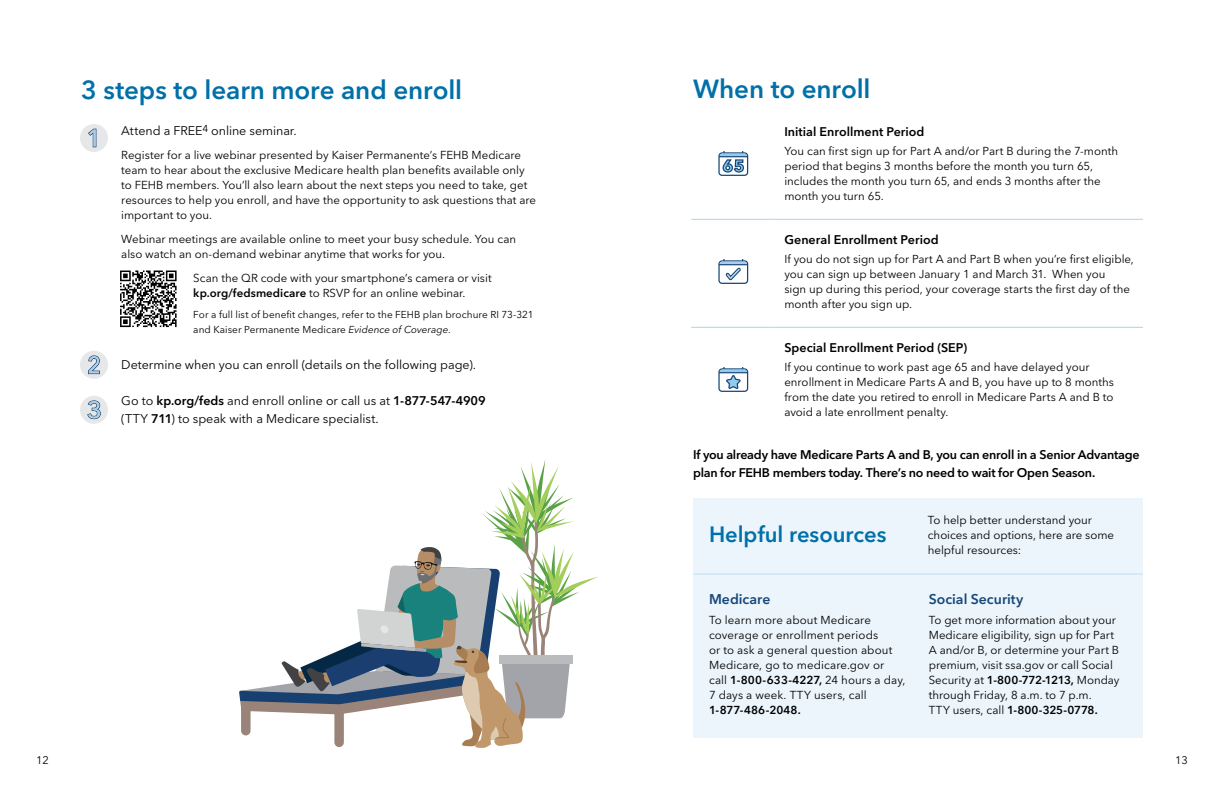
<style>
.page{position:relative;width:1224px;height:792px;background:#fff}
.page>*{position:absolute;margin:0;border:0;box-sizing:border-box;transform-origin:0 0}
.HEADLINE_-_INTERIOR_26_30{font:600 26px "Avenir Next LT Pro";letter-spacing:-.005em;color:#0070a8}
.t1{font:600 22px "Avenir Next LT Pro";color:#0070a8}
.BODY_SUBHEAD_-_14_18_75{font:600 14px "Avenir Next LT Pro";color:#164777}
.BODY_-_12_5_18{font:12.5px/18px "Avenir Next LT Pro";letter-spacing:-.005em;color:#000}
.BODY_-_12_5_18-2{font:600 12.5px/18px "Avenir Next LT Pro";letter-spacing:-.02em;color:#000}
.BODY_SUBHEAD_-_12_5_15{font:600 12.5px "Avenir Next LT Pro";color:#000}
.BODY_-_12_5_18-3{font:11.5px/15px "Avenir Next LT Pro";color:#000}
.Intro_copy{font:11.5px/15px "Avenir Next LT Pro";color:#000}
.BODY_-_11_5_15{font:11.5px/15px "Avenir Next LT Pro";letter-spacing:.005em;color:#000}
.BODY_SUBHEAD_-_12_5_15-2{font:11.5px/15px "Avenir Next LT Pro";letter-spacing:-.005em;color:#000}
.t2{font:11px "Avenir Next LT Pro";color:#000}
.t3{font:10px/15px "Avenir Next LT Pro";letter-spacing:.005em;color:#000}
.s1{font-weight:600}
.s2{font-style:italic}
</style>
<div class="page">
<svg style="left:120px;top:271px;width:57px;height:56px"></svg>
<hr style="left:691px;top:219px;width:84px;height:1px;background:#a7d5f2">
<hr style="left:775px;top:219px;width:368px;height:1px;background:#a7d5f2">
<hr style="left:691px;top:327px;width:84px;height:1px;background:#a7d5f2">
<hr style="left:775px;top:327px;width:368px;height:1px;background:#a7d5f2">
<svg style="left:718px;top:151px;width:30px;height:25px"></svg>
<svg style="left:718px;top:259px;width:30px;height:25px"></svg>
<svg style="left:718px;top:367px;width:30px;height:25px"></svg>
<div style="left:693px;top:499px;width:450px;height:239px;background:#ecf5fc"></div>
<hr style="left:693px;top:574px;width:450px;height:1px;background:#91ccef">
<svg style="left:239px;top:459px;width:360px;height:289px"></svg>
<div style="left:80px;top:124px;width:28px;height:28px;background:#e6e7e8;border-radius:50%"></div>
<svg style="left:88px;top:129px;width:8px;height:18px"></svg>
<div style="left:80px;top:351px;width:28px;height:28px;background:#e6e7e8;border-radius:50%"></div>
<svg style="left:88px;top:355px;width:12px;height:19px"></svg>
<div style="left:80px;top:396px;width:28px;height:28px;background:#e6e7e8;border-radius:50%"></div>
<svg style="left:87px;top:400px;width:14px;height:19px"></svg>
<p class="HEADLINE_-_INTERIOR_26_30" style="left:81px;top:74px;width:383px">3 steps to learn more and enroll</p>
<p class="BODY_-_12_5_18" style="left:121px;top:122px;width:177px">Attend a FREE<sup>4</sup> online seminar.</p>
<p class="BODY_-_12_5_18-3" style="left:121px;top:147px;width:416px">Register for a live webinar presented by Kaiser Permanente’s FEHB Medicare team to hear about the exclusive Medicare health plan benefits available only to FEHB members. You’ll also learn about the next steps you need to take, get resources to help you enroll, and have the opportunity to ask questions that are important to you.</p>
<p class="BODY_-_12_5_18-3" style="left:121px;top:231px;width:396px">Webinar meetings are available online to meet your busy schedule. You can also watch an on-demand webinar anytime that works for you.</p>
<p class="BODY_-_12_5_18-3" style="left:193px;top:270px;width:300px">Scan the QR code with your smartphone’s camera or visit <span class="s1">kp.org/fedsmedicare</span> to RSVP for an online webinar.</p>
<p class="t3" style="left:193px;top:307px;width:342px">For a full list of benefit changes, refer to the FEHB plan brochure RI 73-321 and Kaiser Permanente Medicare <span class="s2">Evidence of Coverage</span>.</p>
<p class="BODY_-_12_5_18" style="left:121px;top:356px;width:356px">Determine when you can enroll (details on the following page).</p>
<p class="BODY_-_12_5_18" style="left:121px;top:392px;width:366px">Go to <span class="s1">kp.org/feds</span> and enroll online or call us at <span class="s1">1-877-547-4909 </span>(TTY <span class="s1">711</span>) to speak with a Medicare specialist.</p>
<p class="HEADLINE_-_INTERIOR_26_30" style="left:693px;top:73px;width:179px">When to enroll</p>
<p class="BODY_SUBHEAD_-_12_5_15" style="left:784px;top:124px;width:141px">Initial Enrollment Period</p>
<p class="Intro_copy" style="left:784px;top:144px;width:335px">You can first sign up for Part A and/or Part B during the 7-month period that begins 3 months before the month you turn 65, includes the month you turn 65, and ends 3 months after the month you turn 65.</p>
<p class="BODY_SUBHEAD_-_12_5_15" style="left:784px;top:232px;width:156px">General Enrollment Period</p>
<p class="Intro_copy" style="left:784px;top:252px;width:351px">If you do not sign up for Part A and Part B when you’re first eligible, you can sign up between January 1 and March 31. When you<br>sign up during this period, your coverage starts the first day of the month after you sign up.</p>
<p class="BODY_SUBHEAD_-_12_5_15" style="left:784px;top:340px;width:184px">Special Enrollment Period (SEP)</p>
<p class="BODY_SUBHEAD_-_12_5_15-2" style="left:784px;top:360px;width:331px">If you continue to work past age 65 and have delayed your enrollment in Medicare Parts A and B, you have up to 8 months from the date you retired to enroll in Medicare Parts A and B to avoid a late enrollment penalty.</p>
<p class="BODY_-_12_5_18-2" style="left:693px;top:446px;width:448px">If you already have Medicare Parts A and B, you can enroll in a Senior Advantage plan for FEHB members today. There’s no need to wait for Open Season.</p>
<p class="t1" style="left:709px;top:521px;width:179px">Helpful resources</p>
<p class="BODY_SUBHEAD_-_14_18_75" style="left:709px;top:591px;width:63px">Medicare</p>
<p class="BODY_-_11_5_15" style="left:709px;top:612px;width:198px">To learn more about Medicare coverage or enrollment periods<br>or to ask a general question about<br>Medicare, go to medicare.gov or<br>call <span class="s1">1-800-633-4227,</span> 24 hours a day,<br>7 days a week. TTY users, call<br><span class="s1">1-877-486-2048.</span></p>
<p class="BODY_-_11_5_15" style="left:928px;top:513px;width:188px">To help better understand your choices and options, here are some helpful resources:</p>
<p class="BODY_SUBHEAD_-_14_18_75" style="left:929px;top:591px;width:96px">Social Security</p>
<p class="BODY_-_12_5_18-3" style="left:929px;top:612px;width:192px">To get more information about your Medicare eligibility, sign up for Part A and/or B, or determine your Part B premium, visit ssa.gov or call Social Security at <span class="s1">1-800-772-1213,</span> Monday through Friday, 8 a.m. to 7 p.m.<br>TTY users, call <span class="s1">1-800-325-0778.</span></p>
<p class="t2" style="left:36px;top:754px;width:14px">12</p>
<p class="t2" style="left:1175px;top:754px;width:14px">13</p>
</div>
